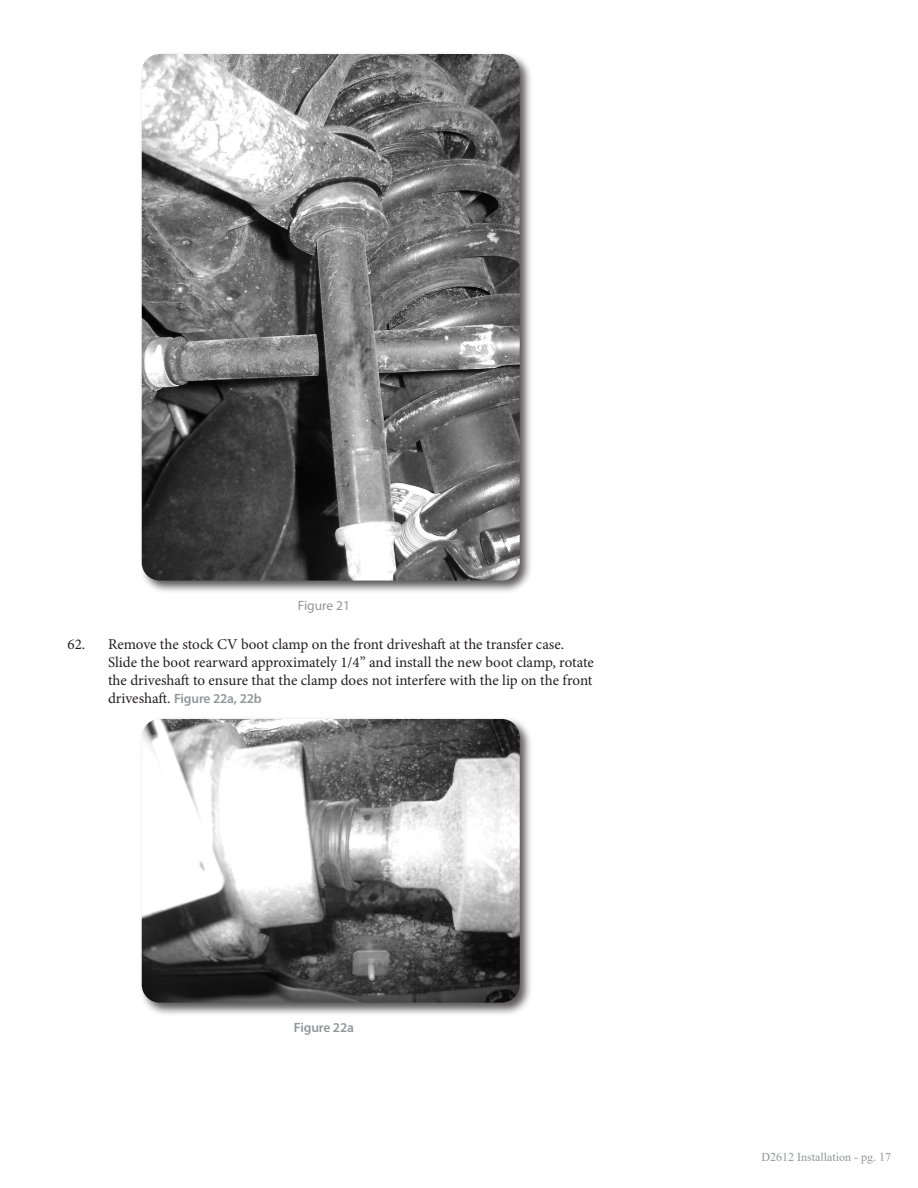
<style>
.page{position:relative;width:918px;height:1188px;background:#fff}
.page>*{position:absolute;margin:0;border:0;box-sizing:border-box;transform-origin:0 0}
.t1{font:15px/18px "Minion Pro";letter-spacing:-.005em;color:#231f20}
.t2{font:600 13.5px "Myriad Pro";letter-spacing:-.01em;color:#939598}
.t3{font:13.5px "Myriad Pro";color:#939598}
.t4{font:12px "Times New Roman";color:#939598}
.s1{font-family:"Minion Pro";font-weight:400;font-size:15px;color:#231f20}
</style>
<div class="page">
<div style="left:139px;top:51px;width:394px;height:543px;background:#231f20;opacity:.75"></div>
<img style="left:142px;top:54px;width:378px;height:527px">
<div style="left:139px;top:716px;width:394px;height:300px;background:#231f20;opacity:.75"></div>
<img style="left:142px;top:719px;width:378px;height:284px">
<p class="t3" style="left:298px;top:597px;width:54px">Figure 21</p>
<p class="t1" style="left:108px;top:636px;width:487px;text-indent:-40px">62. Remove the stock CV boot clamp on the front driveshaft at the transfer case.<br>Slide the boot rearward approximately 1/4” and install the new boot clamp, rotate the driveshaft to ensure that the clamp does not interfere with the lip on the front</p>
<p class="t2" style="left:108px;top:690px;width:155px"><span class="s1">driveshaft.</span> Figure 22a, 22b</p>
<p class="t2" style="left:294px;top:1019px;width:62px">Figure 22a</p>
<p class="t4" style="left:761px;top:1149px;width:131px">D2612 Installation - pg. 17</p>
</div>
